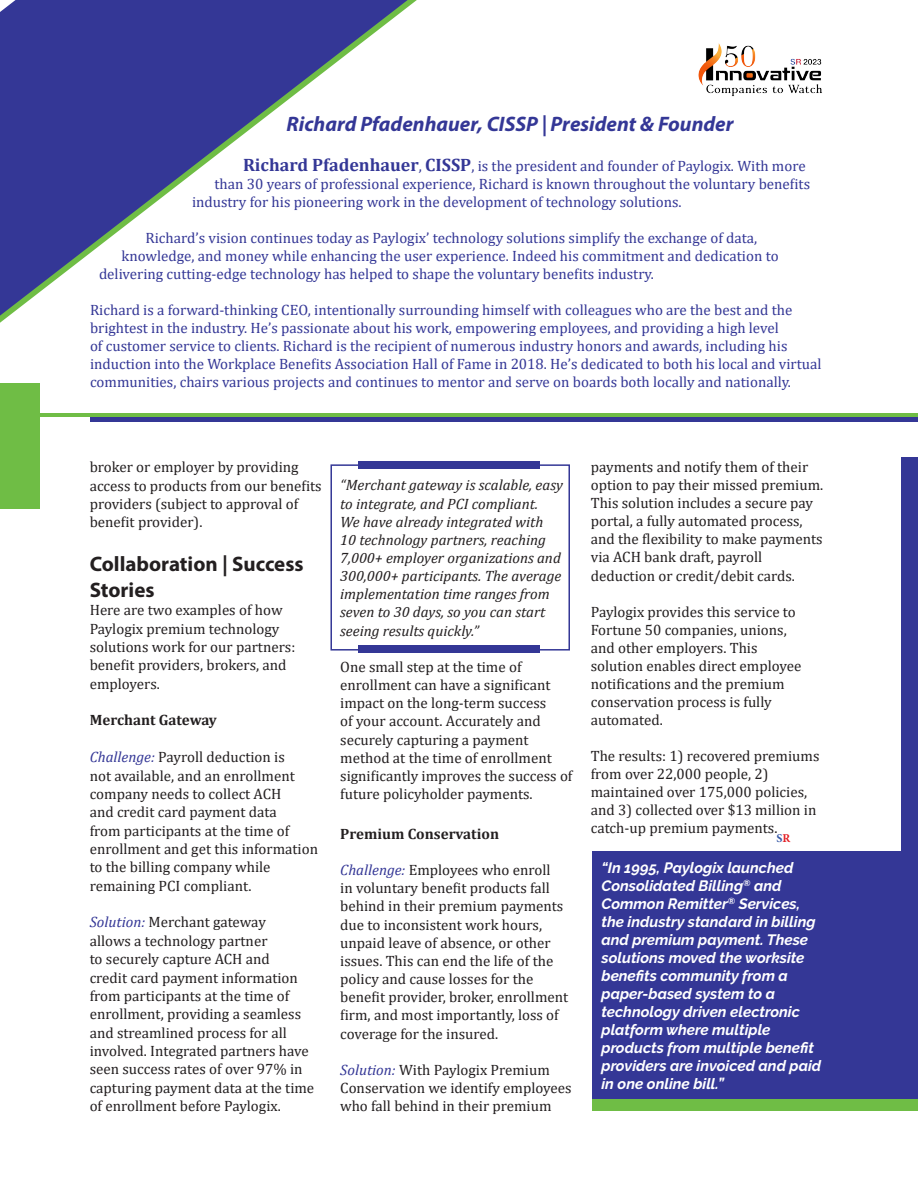
<style>
.page{position:relative;width:918px;height:1188px;background:#fff}
.page>*{position:absolute;margin:0;border:0;box-sizing:border-box;transform-origin:0 0}
.t1{font:italic 700 21px "Myriad Pro";color:#343796}
.t2{font:700 21px/25.5px "Myriad Pro";color:#231f20}
.t3{font:15px/18.3px "Cambria";color:#231f20}
.t4{font:15px/18px "Cambria";color:#343796}
.t5{font:italic 700 15px/18px "Raleway";color:#fff}
.t6{font:italic 15px/18.1px "Cambria";color:#231f20}
.t7{font:700 15px "Cambria";color:#231f20}
.t8{font:700 12px "Minion Pro";color:#3759a7}
.s1{font-weight:700;font-size:18px}
.s2{font-style:italic;color:#343796}
.s3{color:#e31e24}
</style>
<div class="page">
<div style="left:592px;top:869px;width:326px;height:242px;background:#6fbd45"></div>
<div style="left:592px;top:851px;width:318px;height:248px;background:#343796"></div>
<div style="left:90px;top:416px;width:828px;height:6px;background:#343796"></div>
<div style="left:0;top:383px;width:40px;height:126px;background:#6fbd45"></div>
<hr style="left:0;top:413px;width:918px;height:3px;background:#6fbd45">
<svg style="left:0;top:0;width:408px;height:316px;fill:#343796"></svg>
<div style="left:902px;top:458px;width:16px;height:641px;background:#343796"></div>
<div style="left:330px;top:464px;width:240px;height:187px;border:2px solid #343796"></div>
<div style="left:358px;top:462px;width:182px;height:7px;background:#343796"></div>
<div style="left:358px;top:646px;width:182px;height:7px;background:#343796"></div>
<img style="left:698px;top:43px;width:124px;height:54px">
<p class="t1" style="left:286px;top:111px;width:449px">Richard Pfadenhauer, CISSP | President &amp; Founder</p>
<p class="t4" style="left:243px;top:157px;width:564px"><span class="s1">Richard Pfadenhauer</span>, <span class="s1">CISSP</span>, is the president and founder of Paylogix. With more</p>
<p class="t4" style="left:214px;top:175px;width:597px">than 30 years of professional experience, Richard is known throughout the voluntary benefits</p>
<p class="t4" style="left:192px;top:193px;width:491px">industry for his pioneering work in the development of technology solutions.</p>
<p class="t4" style="left:146px;top:229px;width:613px">Richard’s vision continues today as Paylogix’ technology solutions simplify the exchange of data,</p>
<p class="t4" style="left:122px;top:247px;width:659px">knowledge, and money while enhancing the user experience. Indeed his commitment and dedication to</p>
<p class="t4" style="left:99px;top:265px;width:556px">delivering cutting-edge technology has helped to shape the voluntary benefits industry.</p>
<p class="t4" style="left:90px;top:301px;width:733px">Richard is a forward-thinking CEO, intentionally surrounding himself with colleagues who are the best and the brightest in the industry. He’s passionate about his work, empowering employees, and providing a high level<br>of customer service to clients. Richard is the recipient of numerous industry honors and awards, including his induction into the Workplace Benefits Association Hall of Fame in 2018. He’s dedicated to both his local and virtual communities, chairs various projects and continues to mentor and serve on boards both locally and nationally.</p>
<p class="t3" style="left:90px;top:458px;width:234px">broker or employer by providing access to products from our benefits providers (subject to approval of benefit provider).</p>
<p class="t2" style="left:90px;top:551px;width:215px">Collaboration | Success<br>Stories</p>
<p class="t3" style="left:90px;top:601px;width:207px">Here are two examples of how<br>Paylogix premium technology solutions work for our partners: benefit providers, brokers, and employers.</p>
<p class="t7" style="left:90px;top:710px;width:129px">Merchant Gateway</p>
<p class="t3" style="left:90px;top:748px;width:230px"><span class="s2">Challenge:</span> Payroll deduction is<br>not available, and an enrollment company needs to collect ACH<br>and credit card payment data<br>from participants at the time of enrollment and get this information to the billing company while remaining PCI compliant.</p>
<p class="t3" style="left:90px;top:913px;width:226px"><span class="s2">Solution:</span> Merchant gateway<br>allows a technology partner<br>to securely capture ACH and<br>credit card payment information from participants at the time of enrollment, providing a seamless and streamlined process for all involved. Integrated partners have seen success rates of over 97% in capturing payment data at the time of enrollment before Paylogix.</p>
<p class="t6" style="left:340px;top:476px;width:224px">“Merchant gateway is scalable, easy to integrate, and PCI compliant.<br>We have already integrated with<br>10 technology partners, reaching 7,000+ employer organizations and 300,000+ participants. The average implementation time ranges from seven to 30 days, so you can start seeing results quickly.”</p>
<p class="t3" style="left:340px;top:658px;width:234px">One small step at the time of enrollment can have a significant impact on the long-term success<br>of your account. Accurately and securely capturing a payment method at the time of enrollment significantly improves the success of future policyholder payments.</p>
<p class="t7" style="left:340px;top:823px;width:160px">Premium Conservation</p>
<p class="t3" style="left:340px;top:861px;width:230px"><span class="s2">Challenge:</span> Employees who enroll<br>in voluntary benefit products fall behind in their premium payments due to inconsistent work hours, unpaid leave of absence, or other issues. This can end the life of the policy and cause losses for the benefit provider, broker, enrollment firm, and most importantly, loss of coverage for the insured.</p>
<p class="t3" style="left:340px;top:1061px;width:233px"><span class="s2">Solution:</span> With Paylogix Premium<br>Conservation we identify employees who fall behind in their premium</p>
<p class="t3" style="left:591px;top:458px;width:234px">payments and notify them of their option to pay their missed premium.<br>This solution includes a secure pay portal, a fully automated process, and the flexibility to make payments via ACH bank draft, payroll deduction or credit/debit cards.</p>
<p class="t3" style="left:591px;top:602px;width:212px">Paylogix provides this service to<br>Fortune 50 companies, unions, and other employers. This solution enables direct employee notifications and the premium conservation process is fully automated.</p>
<p class="t3" style="left:591px;top:747px;width:230px">The results: 1) recovered premiums from over 22,000 people, 2) maintained over 175,000 policies, and 3) collected over $13 million in catch-up premium payments.</p>
<p class="t8" style="left:777px;top:829px;width:15px">S<span class="s3">R</span></p>
<p class="t5" style="left:601px;top:859px;width:221px">“In 1995, Paylogix launched<br>Consolidated Billing<sup>®</sup> and<br>Common Remitter<sup>®</sup> Services, the industry standard in billing and premium payment. These solutions moved the worksite benefits community from a paper-based system to a technology driven electronic platform where multiple products from multiple benefit providers are invoiced and paid in one online bill.”</p>
</div>
